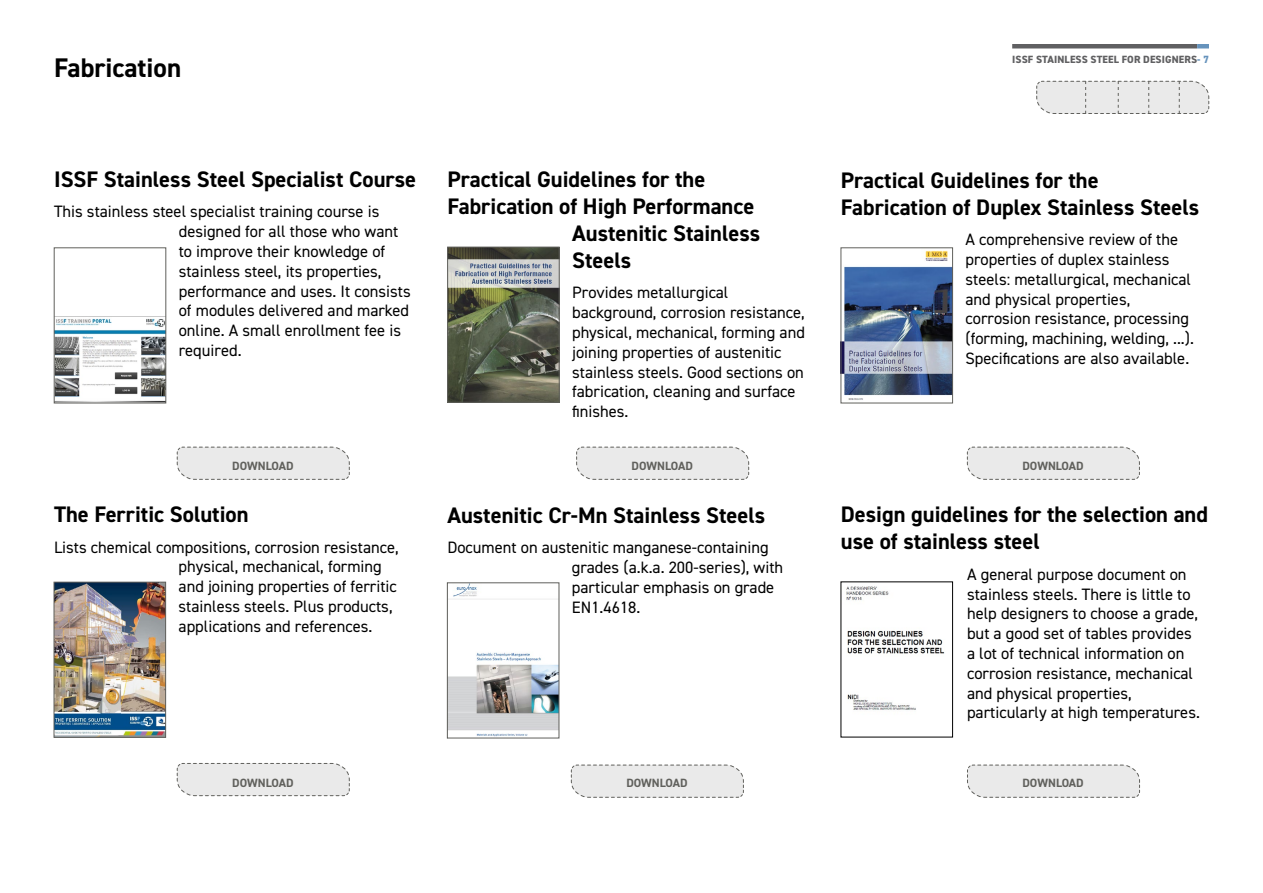
<style>
.page{position:relative;width:1263px;height:893px;background:#fff}
.page>*{position:absolute;margin:0;border:0;box-sizing:border-box;transform-origin:0 0}
.t1{font:700 27px "DIN2014";color:#000}
.t2{font:700 22.5px/27px "DIN2014";color:#000}
.t3{font:16.5px/19.8px "DIN2014";color:#000}
.t4{font:700 12px "DIN2014";color:#60605c}
.t5{font:800 10.5px "DIN2014";letter-spacing:.01em;color:#606062}
.s1{color:#6693bc}
</style>
<div class="page">
<hr style="left:1012px;top:44px;width:185px;height:4px;background:#606062">
<hr style="left:1197px;top:44px;width:12px;height:4px;background:#6693bc">
<svg style="left:1036px;top:81px;width:173px;height:33px;background:#e3e3e3"></svg>
<img style="left:449px;top:249px;width:108px;height:151px">
<div style="left:447px;top:247px;width:112px;height:155px;border:1px solid #60605c"></div>
<svg style="left:576px;top:447px;width:173px;height:33px;background:#e5e5e5"></svg>
<img style="left:843px;top:250px;width:108px;height:150px">
<div style="left:841px;top:248px;width:112px;height:155px;border:1px solid #60605c"></div>
<svg style="left:967px;top:447px;width:173px;height:33px;background:#e5e5e5"></svg>
<img style="left:56px;top:584px;width:108px;height:151px">
<div style="left:54px;top:582px;width:112px;height:155px;border:1px solid #60605c"></div>
<svg style="left:177px;top:763px;width:173px;height:33px;background:#e5e5e5"></svg>
<img style="left:56px;top:316px;width:108px;height:85px">
<div style="left:54px;top:248px;width:112px;height:155px;border:1px solid #60605c"></div>
<svg style="left:177px;top:447px;width:173px;height:33px;background:#e5e5e5"></svg>
<img style="left:449px;top:585px;width:108px;height:151px">
<div style="left:447px;top:583px;width:112px;height:155px;border:1px solid #60605c"></div>
<svg style="left:571px;top:765px;width:173px;height:33px;background:#e5e5e5"></svg>
<img style="left:846px;top:586px;width:99px;height:124px">
<svg style="left:967px;top:765px;width:173px;height:33px;background:#e5e5e5"></svg>
<h1 class="t1" style="left:54px;top:50px;width:129px">Fabrication</h1>
<p class="t5" style="left:1012px;top:52px;width:198px">ISSF STAINLESS STEEL FOR DESIGNERS<span class="s1">- 7</span></p>
<h2 class="t2" style="left:54px;top:165px;width:364px">ISSF Stainless Steel Specialist Course</h2>
<p class="t3" style="left:179px;top:202px;width:233px;text-indent:-125px">This stainless steel specialist training course is designed for all those who want to improve their knowledge of stainless steel, its properties, performance and uses. It consists of modules delivered and marked online. A small enrollment fee is required.</p>
<h2 class="t2" style="left:448px;top:165px;width:259px">Practical Guidelines for the</h2>
<h2 class="t2" style="left:448px;top:192px;width:308px">Fabrication of High Performance</h2>
<h2 class="t2" style="left:572px;top:219px;width:190px">Austenitic Stainless</h2>
<h2 class="t2" style="left:572px;top:246px;width:61px">Steels</h2>
<p class="t3" style="left:572px;top:283px;width:234px">Provides metallurgical background, corrosion resistance, physical, mechanical, forming and joining properties of austenitic stainless steels. Good sections on fabrication, cleaning and surface finishes.</p>
<h2 class="t2" style="left:841px;top:166px;width:360px">Practical Guidelines for the<br>Fabrication of Duplex Stainless Steels</h2>
<p class="t3" style="left:965px;top:229px;width:230px">A comprehensive review of the properties of duplex stainless steels: metallurgical, mechanical and physical properties, corrosion resistance, processing (forming, machining, welding, ...).<br>Specifications are also available.</p>
<p class="t4" style="left:232px;top:458px;width:63px">DOWNLOAD</p>
<p class="t4" style="left:632px;top:458px;width:63px">DOWNLOAD</p>
<p class="t4" style="left:1022px;top:458px;width:63px">DOWNLOAD</p>
<h2 class="t2" style="left:54px;top:501px;width:196px">The Ferritic Solution</h2>
<p class="t3" style="left:179px;top:537px;width:222px;text-indent:-125px">Lists chemical compositions, corrosion resistance, physical, mechanical, forming and joining properties of ferritic stainless steels. Plus products, applications and references.</p>
<h2 class="t2" style="left:447px;top:501px;width:319px">Austenitic Cr-Mn Stainless Steels</h2>
<p class="t3" style="left:572px;top:537px;width:213px;text-indent:-125px">Document on austenitic manganese-containing grades (a.k.a. 200-series), with particular emphasis on grade<br>EN1.4618.</p>
<h2 class="t2" style="left:841px;top:501px;width:369px">Design guidelines for the selection and use of stainless steel</h2>
<p class="t3" style="left:967px;top:564px;width:234px">A general purpose document on stainless steels. There is little to help designers to choose a grade, but a good set of tables provides a lot of technical information on corrosion resistance, mechanical and physical properties, particularly at high temperatures.</p>
<p class="t4" style="left:232px;top:774px;width:63px">DOWNLOAD</p>
<p class="t4" style="left:626px;top:774px;width:63px">DOWNLOAD</p>
<p class="t4" style="left:1022px;top:774px;width:63px">DOWNLOAD</p>
</div>
